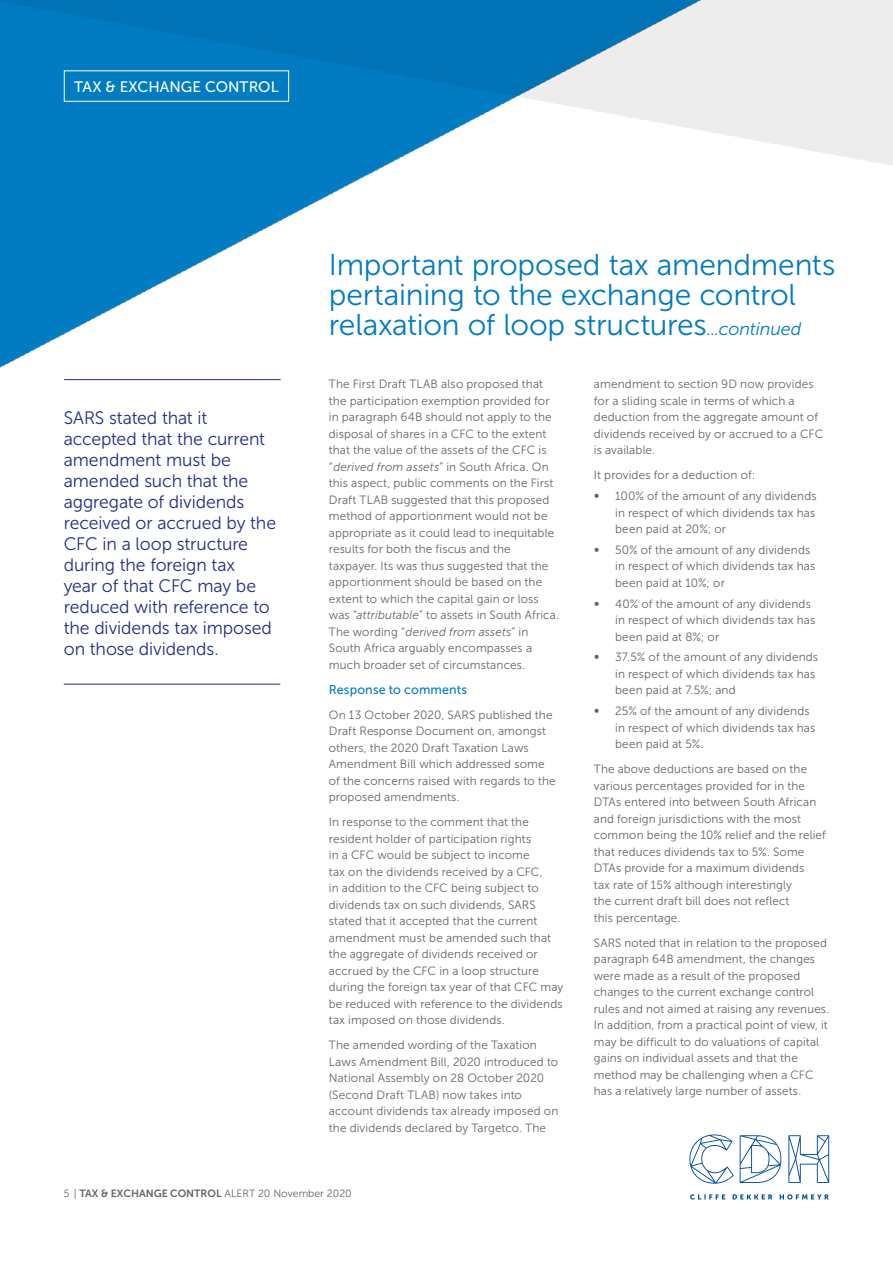
<style>
.page{position:relative;width:893px;height:1263px;background:#fff}
.page>*{position:absolute;margin:0;border:0;box-sizing:border-box;transform-origin:0 0}
.t1{font:30px/30px "Museo Sans 300";letter-spacing:-.01em;color:#007bc2}
.t2{font:18px/21px "Museo Sans 300";letter-spacing:-.005em;color:#232e83}
.t3{font:15.15px "Museo Sans 500";letter-spacing:.005em;color:#fff}
.t4{font:12.75px "Museo Sans 500";letter-spacing:.01em;color:#047bc1}
.t5{font:12px/16.5px "Museo Sans 300";letter-spacing:.01em;color:#636466}
.t6{font:10.5px "Museo Sans 300";color:#636466}
.s1{font-style:italic;font-size:18px}
.s2{font-style:italic}
.s3{font-family:"Museo Sans 700"}
</style>
<div class="page">
<svg style="left:690px;top:1194px;width:139px;height:5px"></svg>
<svg style="left:689px;top:1134px;width:45px;height:50px"></svg>
<svg style="left:740px;top:1135px;width:41px;height:48px"></svg>
<svg style="left:788px;top:1135px;width:41px;height:48px"></svg>
<img style="left:0;top:0;width:893px;height:381px">
<hr style="left:64px;top:379px;width:217px;height:1px;background:#232e83">
<hr style="left:64px;top:684px;width:216px;height:1px;background:#232e83">
<div style="left:64px;top:70px;width:225px;height:32px;border:1px solid #fff"></div>
<p class="t3" style="left:74px;top:78px;width:206px">TAX &amp; EXCHANGE CONTROL</p>
<p class="t2" style="left:64px;top:407px;width:214px">SARS stated that it accepted that the current amendment must be amended such that the aggregate of dividends received or accrued by the<br>CFC in a loop structure during the foreign tax<br>year of that CFC may be reduced with reference to the dividends tax imposed on those dividends.</p>
<h1 class="t1" style="left:329px;top:250px;width:508px">Important proposed tax amendments pertaining to the exchange control relaxation of loop structures<span class="s1">...continued</span></h1>
<p class="t5" style="left:329px;top:376px;width:232px">The First Draft TLAB also proposed that the participation exemption provided for in paragraph 64B should not apply to the disposal of shares in a CFC to the extent that the value of the assets of the CFC is “<span class="s2">derived from assets</span>” in South Africa. On this aspect, public comments on the First Draft TLAB suggested that this proposed method of apportionment would not be appropriate as it could lead to inequitable results for both the fiscus and the taxpayer. Its was thus suggested that the apportionment should be based on the extent to which the capital gain or loss was “<span class="s2">attributable</span>” to assets in South Africa.<br>The wording “<span class="s2">derived from assets</span>” in South Africa arguably encompasses a much broader set of circumstances.</p>
<p class="t4" style="left:329px;top:682px;width:140px">Response to comments</p>
<p class="t5" style="left:329px;top:706px;width:228px">On 13 October 2020, SARS published the Draft Response Document on, amongst others, the 2020 Draft Taxation Laws Amendment Bill which addressed some of the concerns raised with regards to the proposed amendments.</p>
<p class="t5" style="left:329px;top:814px;width:236px">In response to the comment that the resident holder of participation rights<br>in a CFC would be subject to income<br>tax on the dividends received by a CFC,<br>in addition to the CFC being subject to dividends tax on such dividends, SARS stated that it accepted that the current amendment must be amended such that the aggregate of dividends received or accrued by the CFC in a loop structure during the foreign tax year of that CFC may be reduced with reference to the dividends tax imposed on those dividends.</p>
<p class="t5" style="left:329px;top:1037px;width:231px">The amended wording of the Taxation Laws Amendment Bill, 2020 introduced to National Assembly on 28 October 2020 (Second Draft TLAB) now takes into account dividends tax already imposed on the dividends declared by Targetco. The</p>
<p class="t5" style="left:594px;top:376px;width:231px">amendment to section 9D now provides for a sliding scale in terms of which a deduction from the aggregate amount of dividends received by or accrued to a CFC is available.</p>
<p class="t5" style="left:594px;top:465px;width:163px;line-height:20.7px">It provides for a deduction of: ∞</p>
<p class="t5" style="left:615px;top:488px;width:203px;text-align:justify">100% of the amount of any dividends in respect of which dividends tax has been paid at 20%; or</p>
<p class="t5" style="left:594px;top:541px;width:7px">∞</p>
<p class="t5" style="left:615px;top:541px;width:202px">50% of the amount of any dividends in respect of which dividends tax has been paid at 10%; or</p>
<p class="t5" style="left:594px;top:595px;width:7px">∞</p>
<p class="t5" style="left:615px;top:595px;width:202px">40% of the amount of any dividends in respect of which dividends tax has been paid at 8%; or</p>
<p class="t5" style="left:594px;top:649px;width:7px">∞</p>
<p class="t5" style="left:615px;top:649px;width:204px">37.5% of the amount of any dividends in respect of which dividends tax has been paid at 7.5%; and</p>
<p class="t5" style="left:594px;top:703px;width:7px">∞</p>
<p class="t5" style="left:615px;top:703px;width:202px">25% of the amount of any dividends in respect of which dividends tax has been paid at 5%.</p>
<p class="t5" style="left:594px;top:761px;width:233px">The above deductions are based on the various percentages provided for in the DTAs entered into between South African and foreign jurisdictions with the most common being the 10% relief and the relief that reduces dividends tax to 5%. Some DTAs provide for a maximum dividends<br>tax rate of 15% although interestingly<br>the current draft bill does not reflect<br>this percentage.</p>
<p class="t5" style="left:594px;top:934px;width:237px">SARS noted that in relation to the proposed paragraph 64B amendment, the changes were made as a result of the proposed changes to the current exchange control rules and not aimed at raising any revenues.<br>In addition, from a practical point of view, it may be difficult to do valuations of capital gains on individual assets and that the method may be challenging when a CFC has a relatively large number of assets.</p>
<p class="t6" style="left:64px;top:1188px;width:290px">5 | <span class="s3">TAX &amp; EXCHANGE CONTROL</span> ALERT 20 November 2020</p>
</div>
